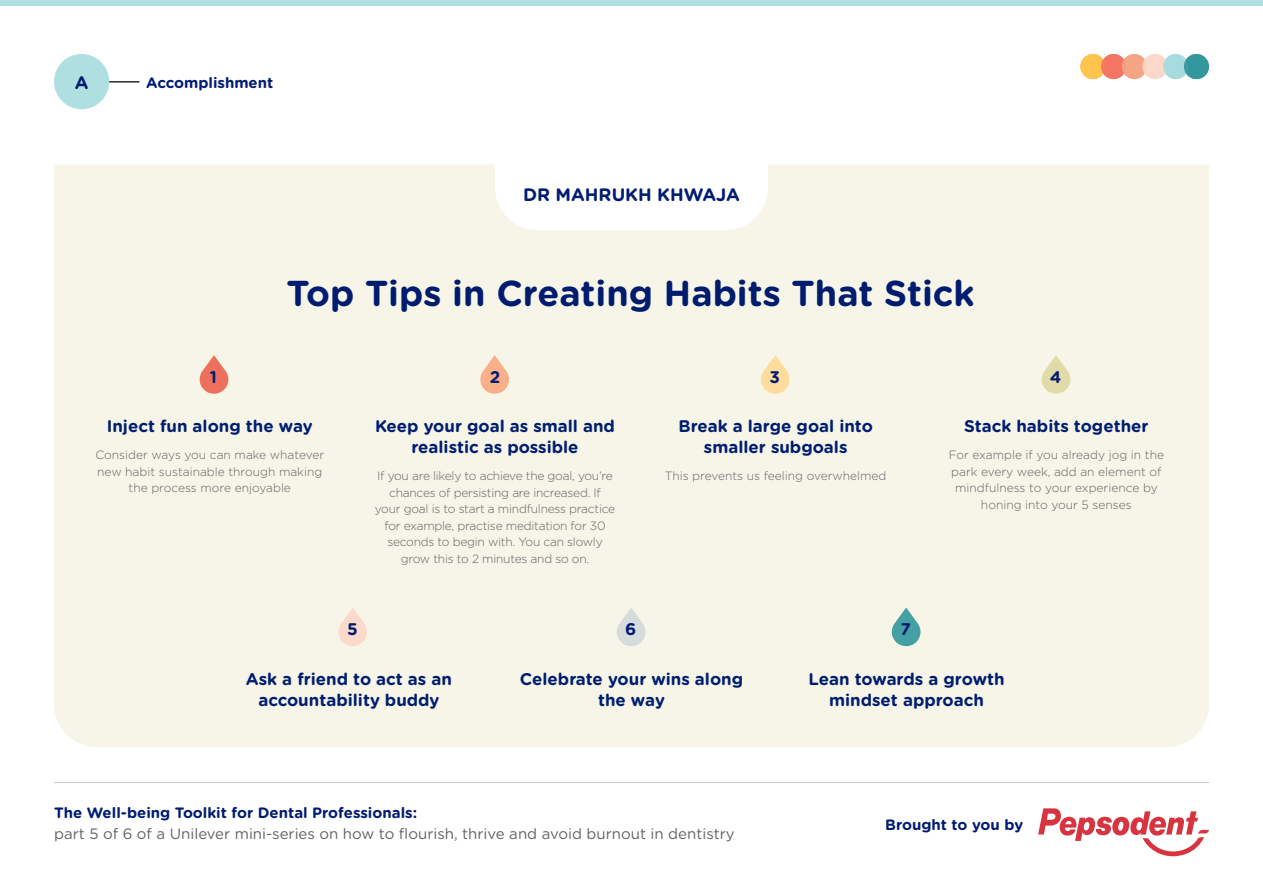
<style>
.page{position:relative;width:1263px;height:893px;background:#fff}
.page>*{position:absolute;margin:0;border:0;box-sizing:border-box;transform-origin:0 0}
.t1{font:700 36px "Gotham Rounded";color:#001c6f}
.t2{font:700 18px "Gotham Rounded";color:#001c70}
.t3{font:700 16.8px/21px "Gotham Rounded";color:#001e70;text-align:center}
.t4{font:700 16.8px "Gotham Rounded";color:#001c70}
.t5{font:15px "Gotham Rounded";color:#636366}
.t6{font:700 15px "Gotham Rounded";color:#001c70}
.t7{font:300 12px/16.5px "Gotham HTF";color:#636366;text-align:center}
.t8{font:300 12px/16.5px "Gotham HTF";letter-spacing:-.02em;color:#636366;text-align:center}
</style>
<div class="page">
<hr style="left:54px;top:782px;width:1155px;height:1px;background:#c7c8ca">
<div style="left:54px;top:54px;width:55px;height:55px;background:#afdfe1;border-radius:50%"></div>
<div style="left:0;top:0;width:1263px;height:6px;background:#afdfe1"></div>
<hr style="left:109px;top:82px;width:30px;height:1px;background:#231f20">
<div style="left:1080px;top:54px;width:25px;height:25px;background:#ffc74f;border-radius:50%"></div>
<div style="left:1101px;top:54px;width:25px;height:25px;background:#f37461;border-radius:50%"></div>
<div style="left:1122px;top:54px;width:25px;height:25px;background:#f4a584;border-radius:50%"></div>
<div style="left:1142px;top:54px;width:25px;height:25px;background:#fcd8ca;border-radius:50%"></div>
<div style="left:1163px;top:54px;width:25px;height:25px;background:#a6dcde;border-radius:50%"></div>
<div style="left:1184px;top:54px;width:25px;height:25px;background:#31979c;border-radius:50%"></div>
<svg style="left:1038px;top:808px;width:171px;height:48px"></svg>
<div style="left:54px;top:164px;width:1155px;height:583px;background:#f6f5e7"></div>
<div style="left:495px;top:120px;width:273px;height:110px;background:#fff;border-radius:43px"></div>
<svg style="left:196px;top:355px;width:36px;height:39px"></svg>
<svg style="left:613px;top:607px;width:37px;height:39px"></svg>
<svg style="left:337px;top:607px;width:32px;height:39px"></svg>
<svg style="left:1040px;top:355px;width:32px;height:39px"></svg>
<svg style="left:476px;top:355px;width:37px;height:39px"></svg>
<svg style="left:890px;top:607px;width:32px;height:39px"></svg>
<svg style="left:757px;top:355px;width:37px;height:39px"></svg>
<h2 class="t2" style="left:75px;top:69px;width:15px">A</h2>
<p class="t6" style="left:146px;top:71px;width:129px">Accomplishment</p>
<p class="t2" style="left:523px;top:181px;width:218px">DR MAHRUKH KHWAJA</p>
<p class="t1" style="left:287px;top:267px;width:689px">Top Tips in Creating Habits That Stick</p>
<p class="t3" style="left:210px;top:366px;width:9px">1</p>
<p class="t3" style="left:107px;top:415px;width:207px">Inject fun along the way</p>
<p class="t7" style="left:95px;top:447px;width:230px">Consider ways you can make whatever new habit sustainable through making the process more enjoyable</p>
<p class="t4" style="left:490px;top:365px;width:12px">2</p>
<p class="t3" style="left:375px;top:415px;width:241px">Keep your goal as small and realistic as possible</p>
<p class="t8" style="left:375px;top:468px;width:242px">If you are likely to achieve the goal, you’re chances of persisting are increased. If your goal is to start a mindfulness practice for example, practise meditation for 30 seconds to begin with. You can slowly grow this to 2 minutes and so on.</p>
<p class="t4" style="left:347px;top:617px;width:12px">5</p>
<p class="t4" style="left:625px;top:617px;width:13px">6</p>
<p class="t4" style="left:770px;top:365px;width:12px">3</p>
<p class="t3" style="left:678px;top:415px;width:196px">Break a large goal into smaller subgoals</p>
<p class="t7" style="left:665px;top:468px;width:223px">This prevents us feeling overwhelmed</p>
<p class="t4" style="left:900px;top:617px;width:12px">7</p>
<p class="t4" style="left:1050px;top:365px;width:13px">4</p>
<p class="t3" style="left:964px;top:415px;width:186px">Stack habits together</p>
<p class="t7" style="left:949px;top:447px;width:217px">For example if you already jog in the park every week, add an element of mindfulness to your experience by honing into your 5 senses</p>
<p class="t3" style="left:246px;top:668px;width:208px">Ask a friend to act as an accountability buddy</p>
<p class="t3" style="left:520px;top:668px;width:225px">Celebrate your wins along the way</p>
<p class="t6" style="left:54px;top:802px;width:365px">The Well-being Toolkit for Dental Professionals:</p>
<p class="t5" style="left:54px;top:824px;width:682px">part 5 of 6 of a Unilever mini-series on how to flourish, thrive and avoid burnout in dentistry</p>
<p class="t3" style="left:808px;top:668px;width:198px">Lean towards a growth mindset approach</p>
<p class="t6" style="left:885px;top:813px;width:139px">Brought to you by</p>
</div>
